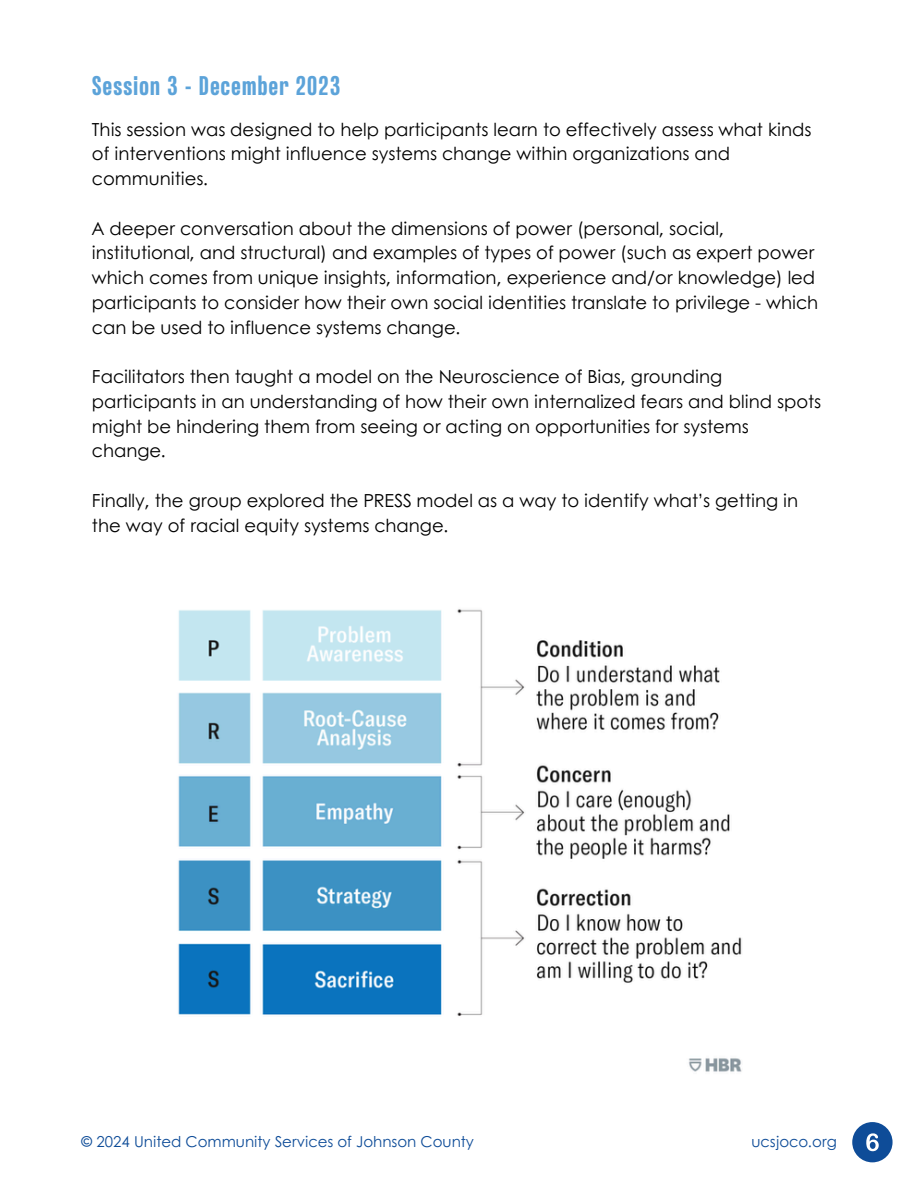
<style>
.page{position:relative;width:918px;height:1188px;background:#fff}
.page>*{position:absolute;margin:0;border:0;box-sizing:border-box;transform-origin:0 0}
.t1{font:800 27px "Naratif Condensed";letter-spacing:.025em;color:#5ca3d9}
.t2{font:18px/24.8px "Century Gothic";color:#000}
.t3{font:15px "Century Gothic";color:#0e4c98}
</style>
<div class="page">
<img style="left:178px;top:609px;width:564px;height:463px">
<div style="left:852px;top:1122px;width:41px;height:40px;background:#0e4c98;border-radius:50%"></div>
<svg style="left:866px;top:1133px;width:13px;height:18px"></svg>
<p class="t1" style="left:92px;top:68px;width:250px">Session 3 - December 2023</p>
<h2 class="t2" style="left:92px;top:116px;width:721px">This session was designed to help participants learn to effectively assess what kinds of interventions might influence systems change within organizations and communities.</h2>
<h2 class="t2" style="left:92px;top:215px;width:728px">A deeper conversation about the dimensions of power (personal, social, institutional, and structural) and examples of types of power (such as expert power which comes from unique insights, information, experience and/or knowledge) led participants to consider how their own social identities translate to privilege - which can be used to influence systems change.</h2>
<h2 class="t2" style="left:92px;top:363px;width:731px">Facilitators then taught a model on the Neuroscience of Bias, grounding participants in an understanding of how their own internalized fears and blind spots might be hindering them from seeing or acting on opportunities for systems change.</h2>
<h2 class="t2" style="left:92px;top:487px;width:708px">Finally, the group explored the PRESS model as a way to identify what’s getting in the way of racial equity systems change.</h2>
<p class="t3" style="left:81px;top:1130px;width:394px">© 2024 United Community Services of Johnson County</p>
<p class="t3" style="left:752px;top:1130px;width:87px">ucsjoco.org</p>
</div>
